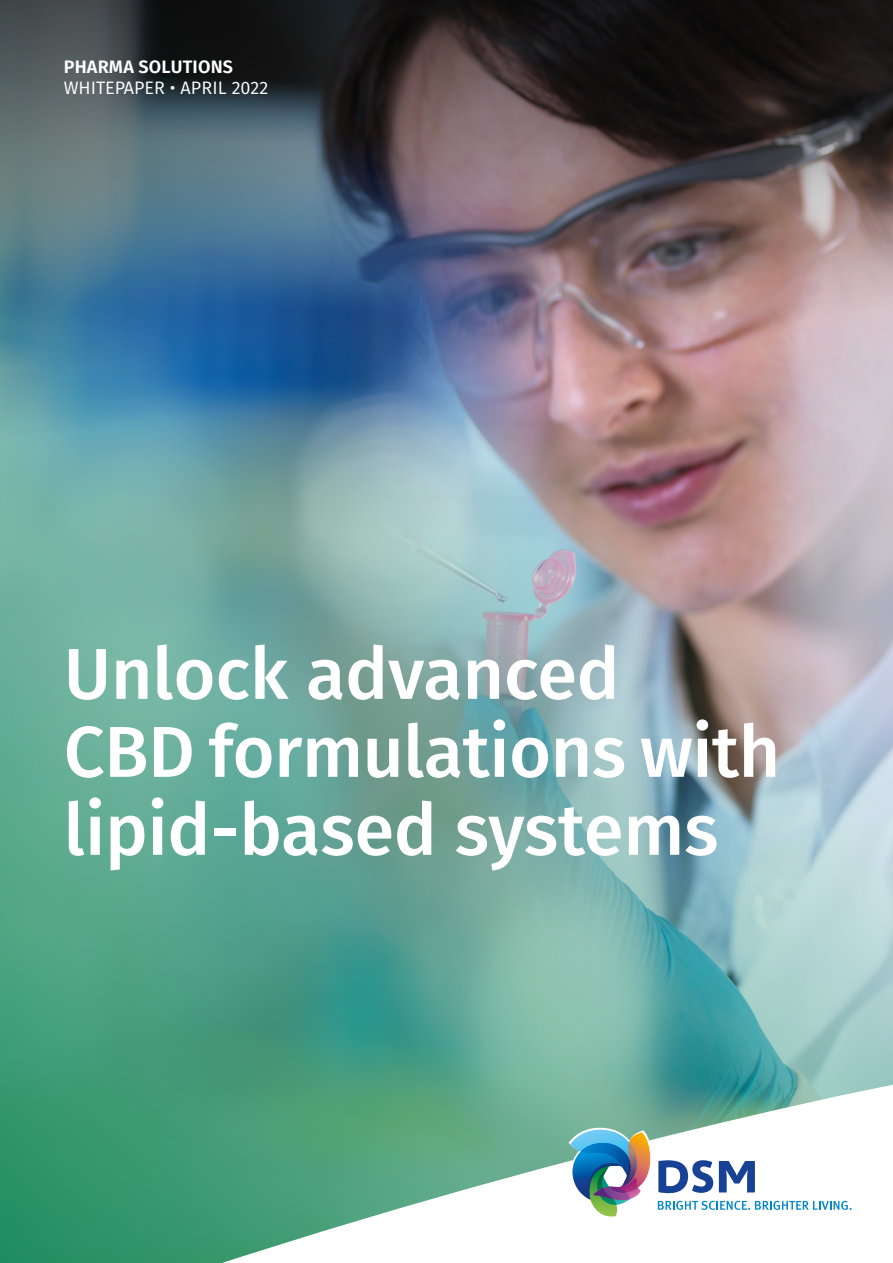
<style>
.page{position:relative;width:893px;height:1263px;background:#fff}
.page>*{position:absolute;margin:0;border:0;box-sizing:border-box;transform-origin:0 0}
.t1{font:500 72px/78px "Fira Sans";letter-spacing:-.005em;color:#fff}
.t2{font:18px "Fira Sans";color:#fff}
.t3{font:600 18px "Fira Sans";letter-spacing:.01em;color:#fff}
</style>
<div class="page">
<img style="left:0;top:598px;width:893px;height:665px">
<img style="left:0;top:0;width:893px;height:598px">
<svg style="left:113px;top:1076px;width:780px;height:187px"></svg>
<svg style="left:569px;top:1124px;width:283px;height:97px"></svg>
<p class="t3" style="left:64px;top:54px;width:171px">PHARMA SOLUTIONS</p>
<p class="t2" style="left:64px;top:75px;width:206px">WHITEPAPER • APRIL 2022</p>
<p class="t1" style="left:64px;top:631px;width:718px">Unlock advanced<br>CBD formulations with lipid-based systems</p>
</div>
